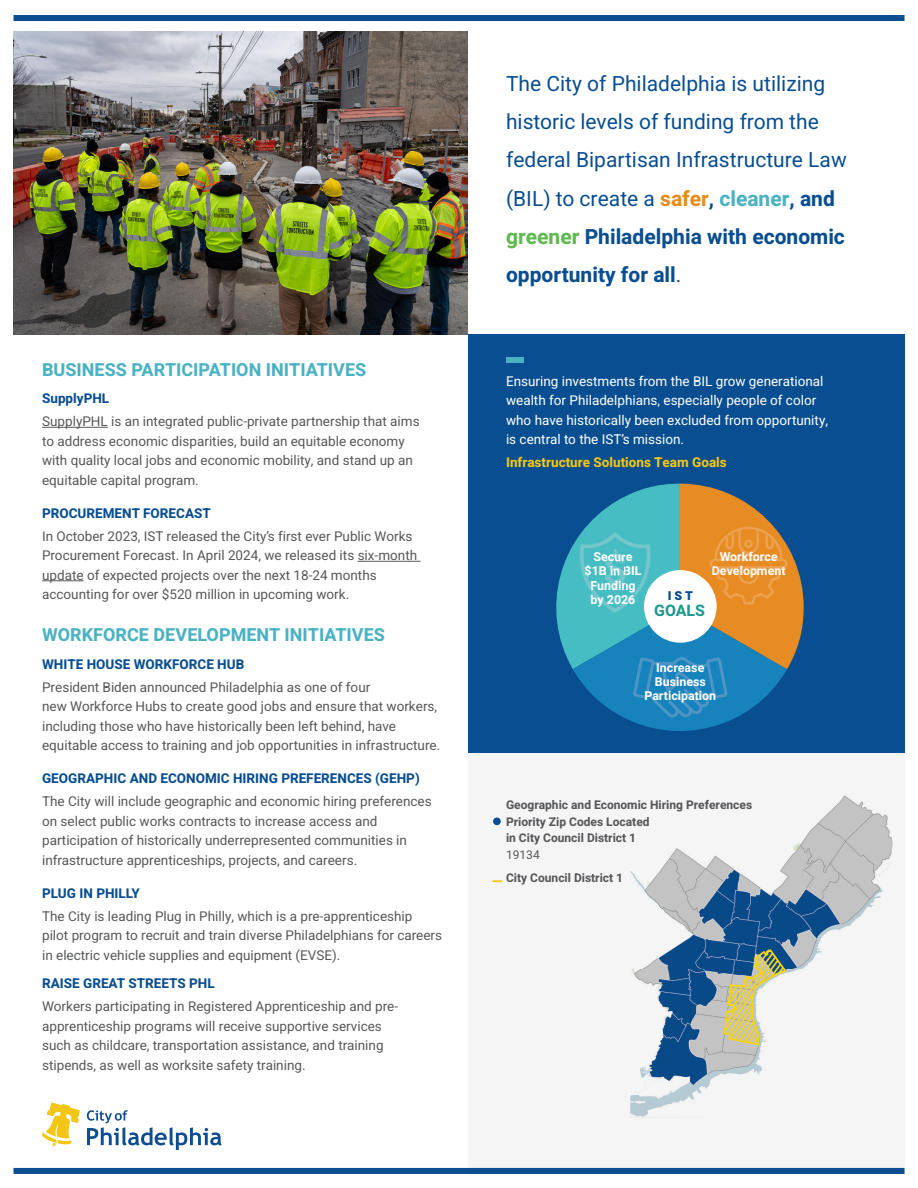
<style>
.page{position:relative;width:918px;height:1188px;background:#fff}
.page>*{position:absolute;margin:0;border:0;box-sizing:border-box;transform-origin:0 0}
.t1{font:600 42.9px "Heebo";color:#73c7cc}
.t2{font:21px/38.2px "Heebo";color:#094e90}
.t3{font:700 18px "Heebo";color:#4ab2c2}
.t4{font:700 15.9px "Heebo";color:#1f988f}
.t5{font:13.5px/19.5px "Heebo";color:#57585a}
.t6{font:13.5px/19.5px "Heebo";color:#fff}
.t7{font:700 13.5px "Heebo";color:#094e90}
.t8{font:700 13.5px "Heebo";color:#f3c716}
.t9{font:700 12.45px/14.1px "Heebo";color:#fff;text-align:center}
.t10{font:900 12.45px "Heebo";color:#094f8f}
.t11{font:700 12px/16.5px "Heebo";color:#57585a}
.t12{font:12px "Heebo";color:#57585a}
.s1{font-weight:700;color:#e98b1b}
.s2{font-weight:700}
.s3{font-weight:700;color:#4ab2c2}
.s4{font-weight:700;color:#5eba4f}
</style>
<div class="page">
<div style="left:468px;top:334px;width:436px;height:421px;background:#094e90"></div>
<div style="left:468px;top:753px;width:436px;height:421px;background:#f5f5f6"></div>
<div style="left:506px;top:357px;width:17px;height:6px;background:#4ab2c2"></div>
<img style="left:14px;top:32px;width:454px;height:302px">
<hr style="left:42px;top:427px;width:66px;height:1px;background:#57585a">
<hr style="left:358px;top:561px;width:63px;height:1px;background:#57585a">
<hr style="left:42px;top:580px;width:42px;height:1px;background:#57585a">
<div style="left:14px;top:15px;width:890px;height:6px;background:#094e90"></div>
<svg style="left:556px;top:484px;width:248px;height:247px"></svg>
<svg style="left:87px;top:1110px;width:135px;height:40px"></svg>
<svg style="left:42px;top:1102px;width:38px;height:45px"></svg>
<div style="left:493px;top:818px;width:8px;height:7px;background:#094e90;border-radius:50%"></div>
<svg style="left:493px;top:880px;width:8px;height:2px"></svg>
<div style="left:14px;top:1168px;width:890px;height:6px;background:#094e90"></div>
<img style="left:630px;top:795px;width:263px;height:322px">
<svg style="left:722px;top:948px;width:66px;height:98px"></svg>
<p class="t3" style="left:42px;top:357px;width:326px">BUSINESS PARTICIPATION INITIATIVES</p>
<p class="t7" style="left:42px;top:389px;width:69px">SupplyPHL</p>
<p class="t5" style="left:42px;top:412px;width:379px">SupplyPHL is an integrated public-private partnership that aims to address economic disparities, build an equitable economy with quality local jobs and economic mobility, and stand up an equitable capital program.</p>
<p class="t7" style="left:42px;top:504px;width:170px">PROCUREMENT FORECAST</p>
<p class="t5" style="left:42px;top:526px;width:377px">In October 2023, IST released the City’s first ever Public Works Procurement Forecast. In April 2024, we released its six-month update of expected projects over the next 18-24 months accounting for over $520 million in upcoming work.</p>
<p class="t3" style="left:42px;top:623px;width:344px">WORKFORCE DEVELOPMENT INITIATIVES</p>
<p class="t7" style="left:42px;top:655px;width:204px">WHITE HOUSE WORKFORCE HUB</p>
<p class="t5" style="left:42px;top:677px;width:400px">President Biden announced Philadelphia as one of four<br>new Workforce Hubs to create good jobs and ensure that workers, including those who have historically been left behind, have equitable access to training and job opportunities in infrastructure.</p>
<p class="t7" style="left:42px;top:769px;width:379px">GEOGRAPHIC AND ECONOMIC HIRING PREFERENCES (GEHP)</p>
<p class="t5" style="left:42px;top:792px;width:391px">The City will include geographic and economic hiring preferences on select public works contracts to increase access and participation of historically underrepresented communities in infrastructure apprenticeships, projects, and careers.</p>
<p class="t7" style="left:42px;top:884px;width:99px">PLUG IN PHILLY</p>
<p class="t5" style="left:42px;top:906px;width:402px">The City is leading Plug in Philly, which is a pre-apprenticeship<br>pilot program to recruit and train diverse Philadelphians for careers in electric vehicle supplies and equipment (EVSE).</p>
<p class="t7" style="left:42px;top:974px;width:174px">RAISE GREAT STREETS PHL</p>
<p class="t5" style="left:42px;top:997px;width:358px">Workers participating in Registered Apprenticeship and pre&shy;apprenticeship programs will receive supportive services such as childcare, transportation assistance, and training stipends, as well as worksite safety training.</p>
<p class="t2" style="left:506px;top:64px;width:342px">The City of Philadelphia is utilizing historic levels of funding from the federal Bipartisan Infrastructure Law (BIL) to create a <span class="s1">safer</span><span class="s2">,</span> <span class="s3">cleaner</span><span class="s2">, and </span><span class="s4">greener</span> <span class="s2">Philadelphia with economic opportunity for all</span>.</p>
<p class="t6" style="left:506px;top:371px;width:324px">Ensuring investments from the BIL grow generational wealth for Philadelphians, especially people of color who have historically been excluded from opportunity, is central to the IST’s mission.</p>
<p class="t8" style="left:506px;top:453px;width:222px">Infrastructure Solutions Team Goals</p>
<p class="t1" style="left:603px;top:539px;width:26px">$</p>
<p class="t9" style="left:585px;top:550px;width:58px">Secure $1B in BIL</p>
<p class="t9" style="left:720px;top:550px;width:59px">Workforce</p>
<p class="t10" style="left:668px;top:587px;width:27px">I S T</p>
<p class="t9" style="left:712px;top:564px;width:75px">Development</p>
<p class="t9" style="left:591px;top:578px;width:46px;text-align:left">Funding by 2026</p>
<p class="t4" style="left:654px;top:599px;width:52px">GOALS</p>
<p class="t9" style="left:644px;top:661px;width:73px">Increase<br>Business<br>Participation</p>
<p class="t11" style="left:506px;top:797px;width:248px">Geographic and Economic Hiring Preferences<br>Priority Zip Codes Located<br>in City Council District 1</p>
<p class="t12" style="left:506px;top:846px;width:35px">19134</p>
<p class="t11" style="left:506px;top:870px;width:119px">City Council District 1</p>
</div>
